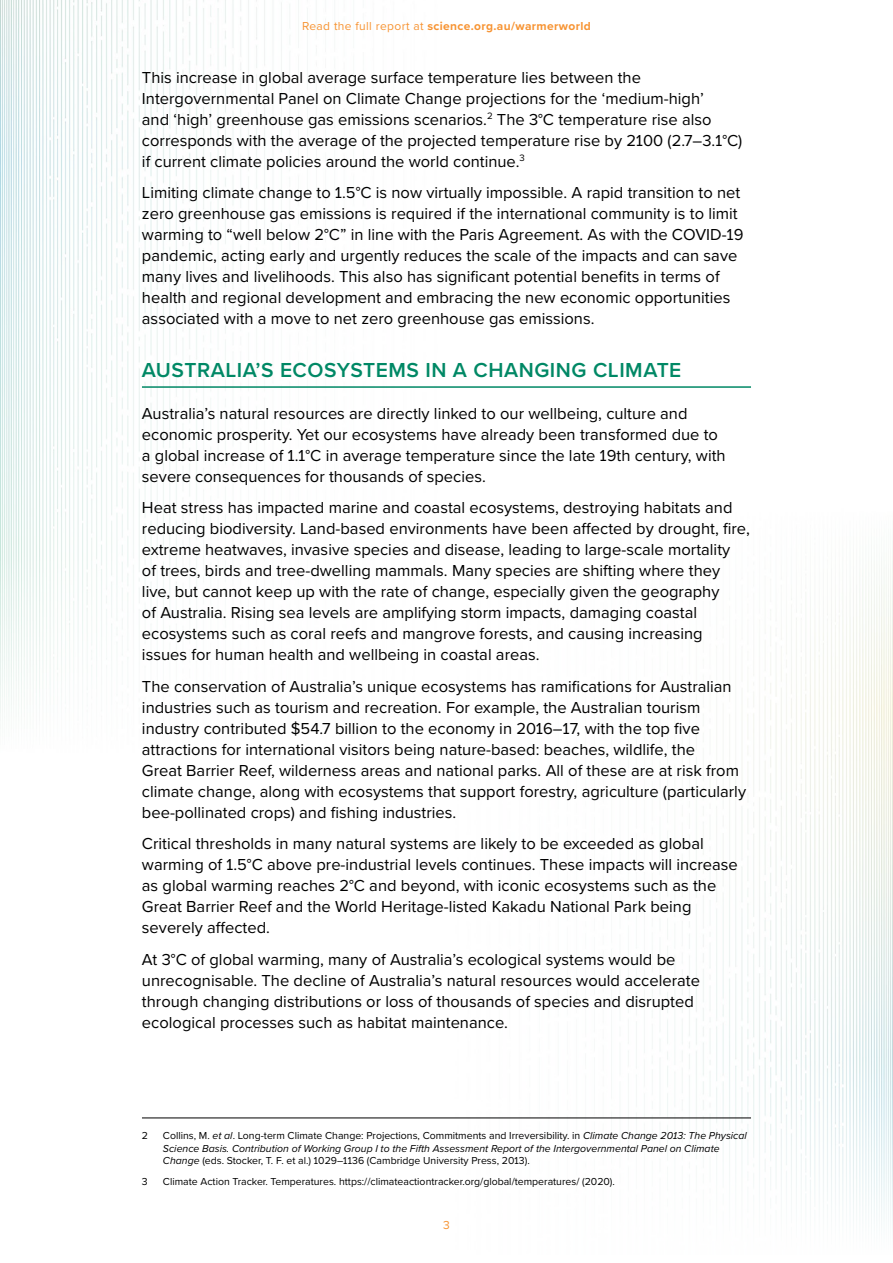
<style>
.page{position:relative;width:893px;height:1263px;background:#fff}
.page>*{position:absolute;margin:0;border:0;box-sizing:border-box;transform-origin:0 0}
.t1{font:600 21px "Proxima Nova";letter-spacing:.025em;color:#008865}
.Body{font:16.5px/21px "Proxima Nova";color:#000}
.t2{font:700 12px "Proxima Nova";letter-spacing:.03em;color:#f79433}
.t3{font:12px "Proxima Nova";color:#f79433}
.Footnote_Paragraph{font:10.5px/12.6px "Proxima Nova";color:#000}
.s1{font-weight:400}
.s2{font-style:italic}
</style>
<div class="page">
<img style="left:0;top:0;width:893px;height:1229px">
<hr style="left:142px;top:386px;width:609px;height:2px;background:#008865">
<hr style="left:142px;top:1117px;width:609px;height:1px;background:#000">
<p class="t2" style="left:302px;top:17px;width:290px"><span class="s1">Read the full report at</span> science.org.au/warmerworld</p>
<p class="Body" style="left:142px;top:66px;width:602px">This increase in global average surface temperature lies between the Intergovernmental Panel on Climate Change projections for the ‘medium-high’<br>and ‘high’ greenhouse gas emissions scenarios.<sup>2</sup> The 3°C temperature rise also corresponds with the average of the projected temperature rise by 2100 (2.7–3.1°C) if current climate policies around the world continue.<sup>3</sup></p>
<p class="Body" style="left:142px;top:181px;width:603px">Limiting climate change to 1.5°C is now virtually impossible. A rapid transition to net zero greenhouse gas emissions is required if the international community is to limit warming to “well below 2°C” in line with the Paris Agreement. As with the COVID-19 pandemic, acting early and urgently reduces the scale of the impacts and can save many lives and livelihoods. This also has significant potential benefits in terms of health and regional development and embracing the new economic opportunities associated with a move to net zero greenhouse gas emissions.</p>
<h2 class="t1" style="left:142px;top:354px;width:541px">AUSTRALIA’S ECOSYSTEMS IN A CHANGING CLIMATE</h2>
<p class="Body" style="left:142px;top:402px;width:585px">Australia’s natural resources are directly linked to our wellbeing, culture and economic prosperity. Yet our ecosystems have already been transformed due to a global increase of 1.1°C in average temperature since the late 19th century, with severe consequences for thousands of species.</p>
<p class="Body" style="left:142px;top:496px;width:609px">Heat stress has impacted marine and coastal ecosystems, destroying habitats and reducing biodiversity. Land-based environments have been affected by drought, fire, extreme heatwaves, invasive species and disease, leading to large-scale mortality<br>of trees, birds and tree-dwelling mammals. Many species are shifting where they live, but cannot keep up with the rate of change, especially given the geography<br>of Australia. Rising sea levels are amplifying storm impacts, damaging coastal ecosystems such as coral reefs and mangrove forests, and causing increasing issues for human health and wellbeing in coastal areas.</p>
<p class="Body" style="left:142px;top:675px;width:606px">The conservation of Australia’s unique ecosystems has ramifications for Australian industries such as tourism and recreation. For example, the Australian tourism industry contributed $54.7 billion to the economy in 2016–17, with the top five attractions for international visitors being nature-based: beaches, wildlife, the<br>Great Barrier Reef, wilderness areas and national parks. All of these are at risk from climate change, along with ecosystems that support forestry, agriculture (particularly bee-pollinated crops) and fishing industries.</p>
<p class="Body" style="left:142px;top:832px;width:597px">Critical thresholds in many natural systems are likely to be exceeded as global warming of 1.5°C above pre-industrial levels continues. These impacts will increase as global warming reaches 2°C and beyond, with iconic ecosystems such as the Great Barrier Reef and the World Heritage-listed Kakadu National Park being severely affected.</p>
<p class="Body" style="left:142px;top:948px;width:559px">At 3°C of global warming, many of Australia’s ecological systems would be unrecognisable. The decline of Australia’s natural resources would accelerate through changing distributions or loss of thousands of species and disrupted ecological processes such as habitat maintenance.</p>
<p class="Footnote_Paragraph" style="left:142px;top:1129px;width:8px">2</p>
<p class="Footnote_Paragraph" style="left:163px;top:1129px;width:585px">Collins, M. <span class="s2">et al</span>. Long-term Climate Change: Projections, Commitments and Irreversibility. in <span class="s2">Climate Change 2013: The Physical<br>Science Basis. Contribution of Working Group I to the Fifth Assessment Report of the Intergovernmental Panel on Climate<br>Change</span> (eds. Stocker, T. F. et al.) 1029–1136 (Cambridge University Press, 2013).</p>
<p class="Footnote_Paragraph" style="left:142px;top:1175px;width:7px">3</p>
<p class="Footnote_Paragraph" style="left:163px;top:1175px;width:453px">Climate Action Tracker. Temperatures. https://climateactiontracker.org/global/temperatures/ (2020).</p>
<p class="t3" style="left:443px;top:1216px;width:8px">3</p>
</div>
